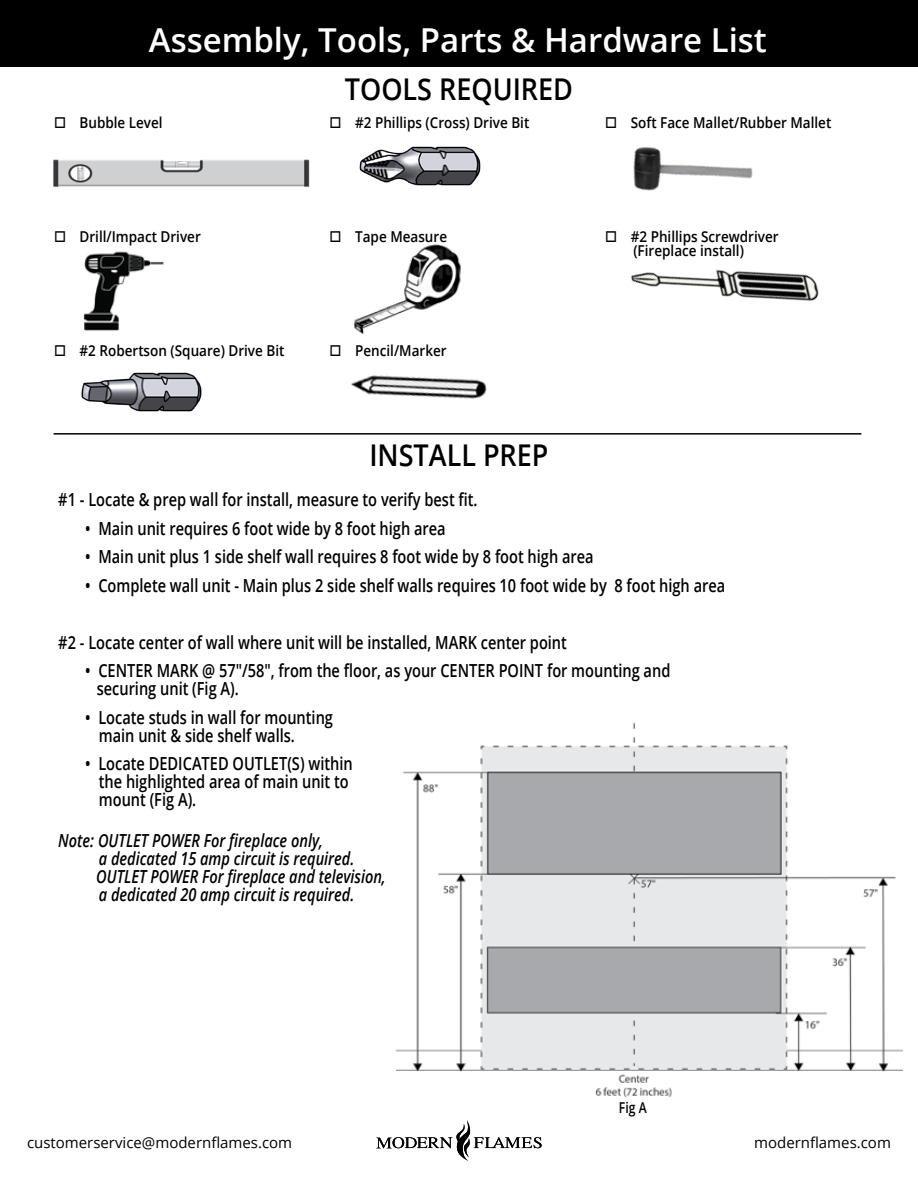
<style>
.page{position:relative;width:918px;height:1188px;background:#fff}
.page>*{position:absolute;margin:0;border:0;box-sizing:border-box;transform-origin:0 0}
.t1{font:600 33px "Open Sans";color:#fff}
.t2{font:600 30px "Open Sans";color:#000;scale:.9 1}
.t3{font:600 18px/18px "Open Sans";color:#000;scale:.81 1}
.t4{font:italic 600 18px/18px "Open Sans";color:#000;scale:.81 1}
.t5{font:600 15px/13.5px "Open Sans";color:#000;text-align:center;scale:.9 1}
.t6{font:15px "Open Sans";color:#000}
.t7{font:600 15px "Open Sans";color:#000;scale:.81 1}
</style>
<div class="page">
<div style="left:0;top:0;width:918px;height:66px;background:#000"></div>
<svg style="left:376px;top:1120px;width:166px;height:41px"></svg>
<hr style="left:54px;top:433px;width:807px;height:2px;background:#000">
<img style="left:53px;top:159px;width:257px;height:28px">
<img style="left:81px;top:372px;width:121px;height:39px">
<img style="left:354px;top:244px;width:107px;height:88px">
<img style="left:633px;top:146px;width:120px;height:45px">
<img style="left:360px;top:146px;width:121px;height:39px">
<img style="left:83px;top:251px;width:81px;height:80px">
<img style="left:336px;top:332px;width:204px;height:103px">
<img style="left:631px;top:270px;width:188px;height:31px">
<img style="left:396px;top:722px;width:506px;height:375px">
<h1 class="t1" style="left:149px;top:18px;width:620px">Assembly, Tools, Parts &amp; Hardware List</h1>
<h2 class="t2" style="left:345px;top:68px;width:255px">TOOLS REQUIRED</h2>
<p class="t5" style="left:54px;top:116px;width:122px">□ Bubble Level</p>
<p class="t5" style="left:330px;top:116px;width:223px">□ #2 Phillips (Cross) Drive Bit</p>
<p class="t5" style="left:605px;top:116px;width:253px">□ Soft Face Mallet/Rubber Mallet</p>
<p class="t5" style="left:54px;top:230px;width:165px">□ Drill/Impact Driver</p>
<p class="t5" style="left:330px;top:230px;width:132px">□ Tape Measure</p>
<p class="t5" style="left:605px;top:230px;width:194px">□ #2 Phillips Screwdriver (Fireplace install)</p>
<p class="t5" style="left:54px;top:344px;width:258px">□ #2 Robertson (Square) Drive Bit</p>
<p class="t5" style="left:330px;top:344px;width:132px">□ Pencil/Marker</p>
<h2 class="t2" style="left:369px;top:434px;width:201px">INSTALL PREP</h2>
<p class="t3" style="left:58px;top:490px;width:519px">#1 - Locate &amp; prep wall for install, measure to verify best fit.</p>
<p class="t3" style="left:85px;top:519px;width:446px">• Main unit requires 6 foot wide by 8 foot high area</p>
<p class="t3" style="left:85px;top:547px;width:629px">• Main unit plus 1 side shelf wall requires 8 foot wide by 8 foot high area</p>
<p class="t3" style="left:85px;top:576px;width:792px">• Complete wall unit - Main plus 2 side shelf walls requires 10 foot wide by 8 foot high area</p>
<p class="t3" style="left:58px;top:633px;width:629px">#2 - Locate center of wall where unit will be installed, MARK center point</p>
<p class="t3" style="left:97px;top:661px;width:710px;text-indent:-11px">• CENTER MARK @ 57"/58", from the floor, as your CENTER POINT for mounting and securing unit (Fig A).</p>
<p class="t3" style="left:99px;top:708px;width:291px;text-indent:-14px">• Locate studs in wall for mounting main unit &amp; side shelf walls.</p>
<p class="t3" style="left:99px;top:754px;width:315px;text-indent:-14px">• Locate DEDICATED OUTLET(S) within the highlighted area of main unit to mount (Fig A).</p>
<p class="t4" style="left:96px;top:831px;width:359px;text-indent:-38px">Note: OUTLET POWER For fireplace only,<br>a dedicated 15 amp circuit is required.<br>OUTLET POWER For fireplace and television, a dedicated 20 amp circuit is required.</p>
<p class="t7" style="left:619px;top:1097px;width:36px">Fig A</p>
<p class="t6" style="left:27px;top:1132px;width:267px">customerservice@modernflames.com</p>
<p class="t6" style="left:754px;top:1132px;width:138px">modernflames.com</p>
</div>
